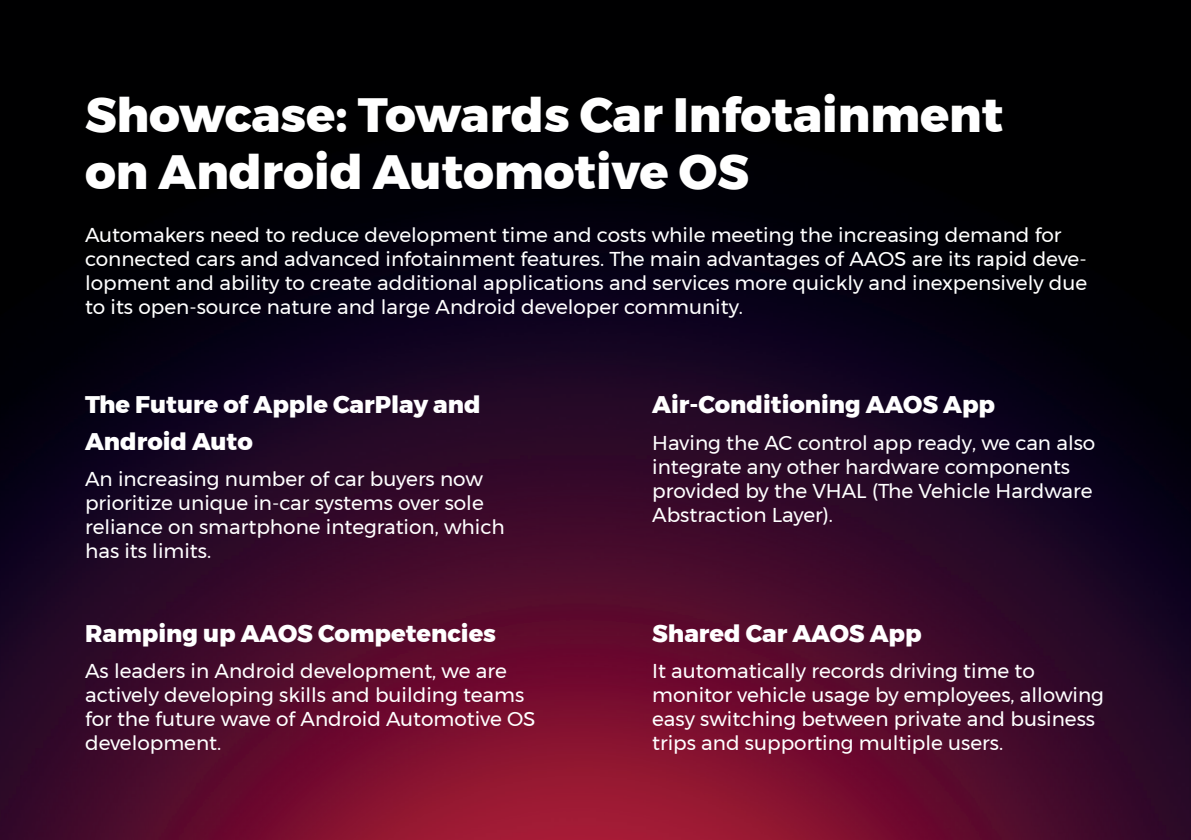
<style>
.page{position:relative;width:1191px;height:840px;background:#fff}
.page>*{position:absolute;margin:0;border:0;box-sizing:border-box;transform-origin:0 0}
.t1{font:800 48px/57.6px "Montserrat";color:#fff}
.t2{font:800 24px/36px "Montserrat";color:#fff}
.t3{font:20px/24px "Montserrat";color:#fff}
</style>
<div class="page">
<img style="left:0;top:0;width:1191px;height:839px">
<h1 class="t1" style="left:85px;top:86px;width:919px">Showcase: Towards Car Infotainment on Android Automotive OS</h1>
<p class="t3" style="left:85px;top:223px;width:1003px">Automakers need to reduce development time and costs while meeting the increasing demand for connected cars and advanced infotainment features. The main advantages of AAOS are its rapid deve&shy;lopment and ability to create additional applications and services more quickly and inexpensively due to its open-source nature and large Android developer community.</p>
<p class="t2" style="left:85px;top:387px;width:397px">The Future of Apple CarPlay and<br>Android Auto</p>
<p class="t3" style="left:85px;top:466px;width:421px">An increasing number of car buyers now prioritize unique in-car systems over sole reliance on smartphone integration, which has its limits.</p>
<p class="t2" style="left:85px;top:615px;width:412px">Ramping up AAOS Competencies</p>
<p class="t3" style="left:85px;top:658px;width:452px">As leaders in Android development, we are actively developing skills and building teams for the future wave of Android Automotive OS development.</p>
<p class="t2" style="left:652px;top:387px;width:344px">Air-Conditioning AAOS App</p>
<p class="t3" style="left:652px;top:430px;width:444px">Having the AC control app ready, we can also integrate any other hardware components provided by the VHAL (The Vehicle Hardware Abstraction Layer).</p>
<p class="t2" style="left:652px;top:615px;width:271px">Shared Car AAOS App</p>
<p class="t3" style="left:652px;top:658px;width:453px">It automatically records driving time to monitor vehicle usage by employees, allowing easy switching between private and business trips and supporting multiple users.</p>
</div>
